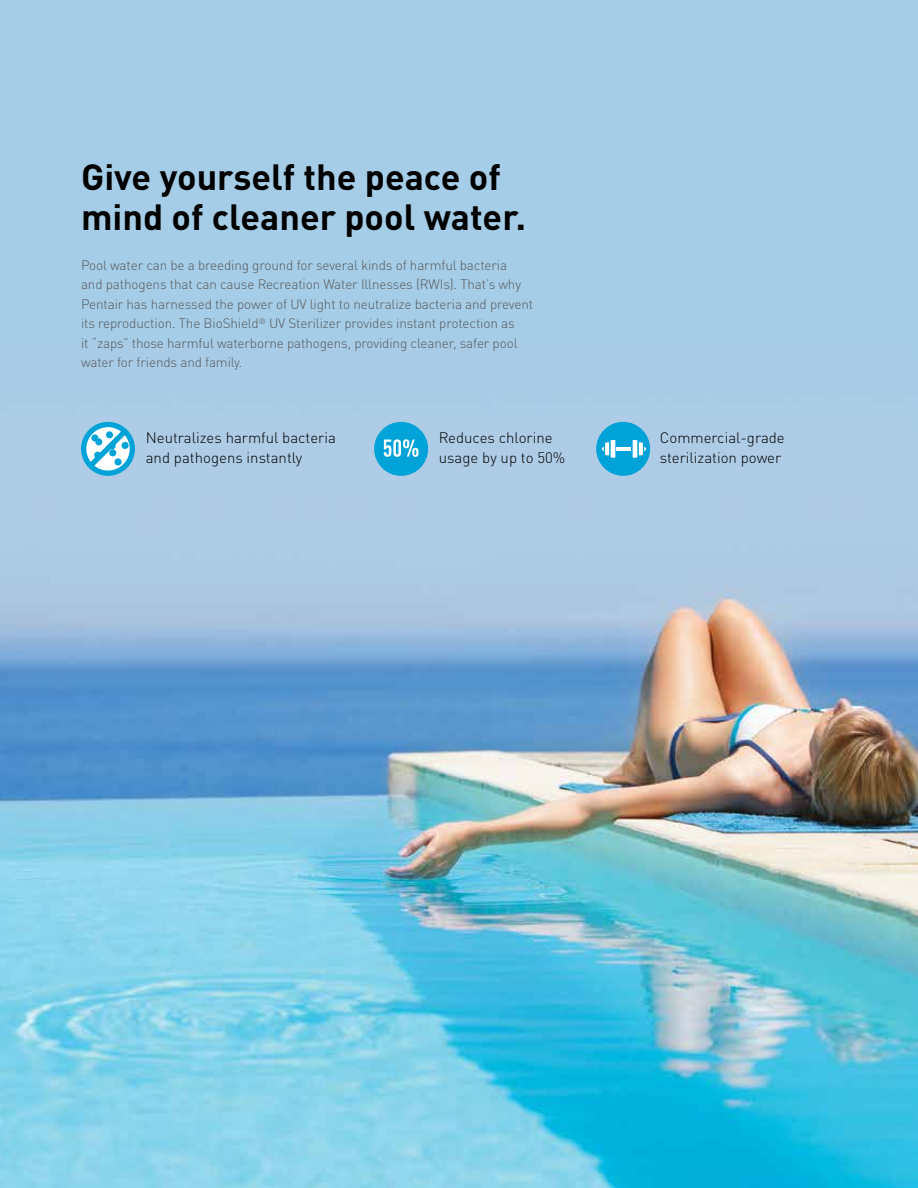
<style>
.page{position:relative;width:918px;height:1188px;background:#fff}
.page>*{position:absolute;margin:0;border:0;box-sizing:border-box;transform-origin:0 0}
.t1{font:700 36px/40.5px "DIN Pro";color:#000}
.t2{font:300 15px/19.5px "DIN Pro";color:#000}
.t3{font:300 13.5px/19.5px "DIN Pro";letter-spacing:-.01em;color:#58595b}
</style>
<div class="page">
<img style="left:0;top:0;width:918px;height:1188px">
<div style="left:596px;top:422px;width:54px;height:54px;background:#00a3d8;border-radius:50%"></div>
<hr style="left:617px;top:447px;width:14px;height:4px;background:#fff">
<svg style="left:633px;top:440px;width:13px;height:18px"></svg>
<svg style="left:602px;top:440px;width:13px;height:18px"></svg>
<svg style="left:81px;top:422px;width:54px;height:54px"></svg>
<div style="left:374px;top:422px;width:54px;height:54px;background:#00a3d8;border-radius:50%"></div>
<svg style="left:384px;top:439px;width:34px;height:18px"></svg>
<h1 class="t1" style="left:81px;top:152px;width:447px">Give yourself the peace of mind of cleaner pool water.</h1>
<p class="t3" style="left:81px;top:254px;width:454px">Pool water can be a breeding ground for several kinds of harmful bacteria<br>and pathogens that can cause Recreation Water Illnesses (RWIs). That’s why Pentair has harnessed the power of UV light to neutralize bacteria and prevent its reproduction. The BioShield<sup>®</sup> UV Sterilizer provides instant protection as<br>it “zaps” those harmful waterborne pathogens, providing cleaner, safer pool water for friends and family.</p>
<p class="t2" style="left:146px;top:427px;width:192px">Neutralizes harmful bacteria and pathogens instantly</p>
<p class="t2" style="left:660px;top:427px;width:126px">Commercial-grade sterilization power</p>
<p class="t2" style="left:439px;top:427px;width:128px">Reduces chlorine usage by up to 50%</p>
</div>
